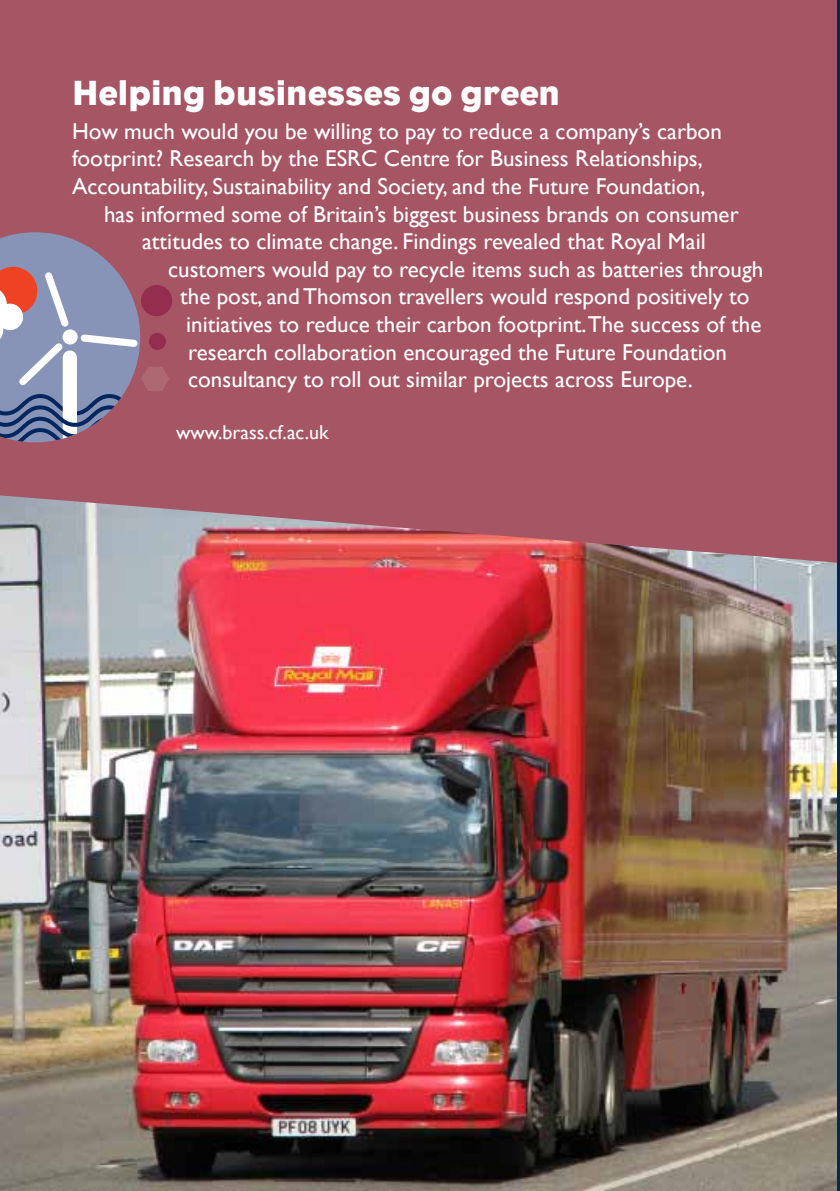
<style>
.page{position:relative;width:840px;height:1191px;background:#fff}
.page>*{position:absolute;margin:0;border:0;box-sizing:border-box;transform-origin:0 0}
.t1{font:36px "Eagle";color:#fff}
.t2{font:23px "Gill Sans";color:#fff}
.t3{font:20px "Gill Sans";color:#fff}
</style>
<div class="page">
<img style="left:0;top:563px;width:837px;height:628px">
<div style="left:0;top:0;width:837px;height:563px;background:#a55564"></div>
<div style="left:141px;top:285px;width:31px;height:31px;background:#952d4f;border-radius:50%"></div>
<svg style="left:0;top:232px;width:169px;height:210px;background:#99829a"></svg>
<hr style="left:837px;top:0;width:2px;height:1191px;background:#00285e">
<h1 class="t1" style="left:72px;top:72px;width:489px">Helping businesses go green</h1>
<p class="t2" style="left:72px;top:117px;width:651px">How much would you be willing to pay to reduce a company’s carbon</p>
<p class="t2" style="left:72px;top:145px;width:632px">footprint? Research by the ESRC Centre for Business Relationships,</p>
<p class="t2" style="left:72px;top:173px;width:634px">Accountability, Sustainability and Society, and the Future Foundation,</p>
<p class="t2" style="left:104px;top:200px;width:635px">has informed some of Britain’s biggest business brands on consumer</p>
<p class="t2" style="left:142px;top:228px;width:565px">attitudes to climate change. Findings revealed that Royal Mail</p>
<p class="t2" style="left:168px;top:255px;width:596px">customers would pay to recycle items such as batteries through</p>
<p class="t2" style="left:180px;top:283px;width:570px">the post, and Thomson travellers would respond positively to</p>
<p class="t2" style="left:186px;top:311px;width:576px">initiatives to reduce their carbon footprint.The success of the</p>
<p class="t2" style="left:188px;top:338px;width:540px">research collaboration encouraged the Future Foundation</p>
<p class="t2" style="left:188px;top:366px;width:506px">consultancy to roll out similar projects across Europe.</p>
<p class="t3" style="left:176px;top:420px;width:154px">www.brass.cf.ac.uk</p>
</div>
